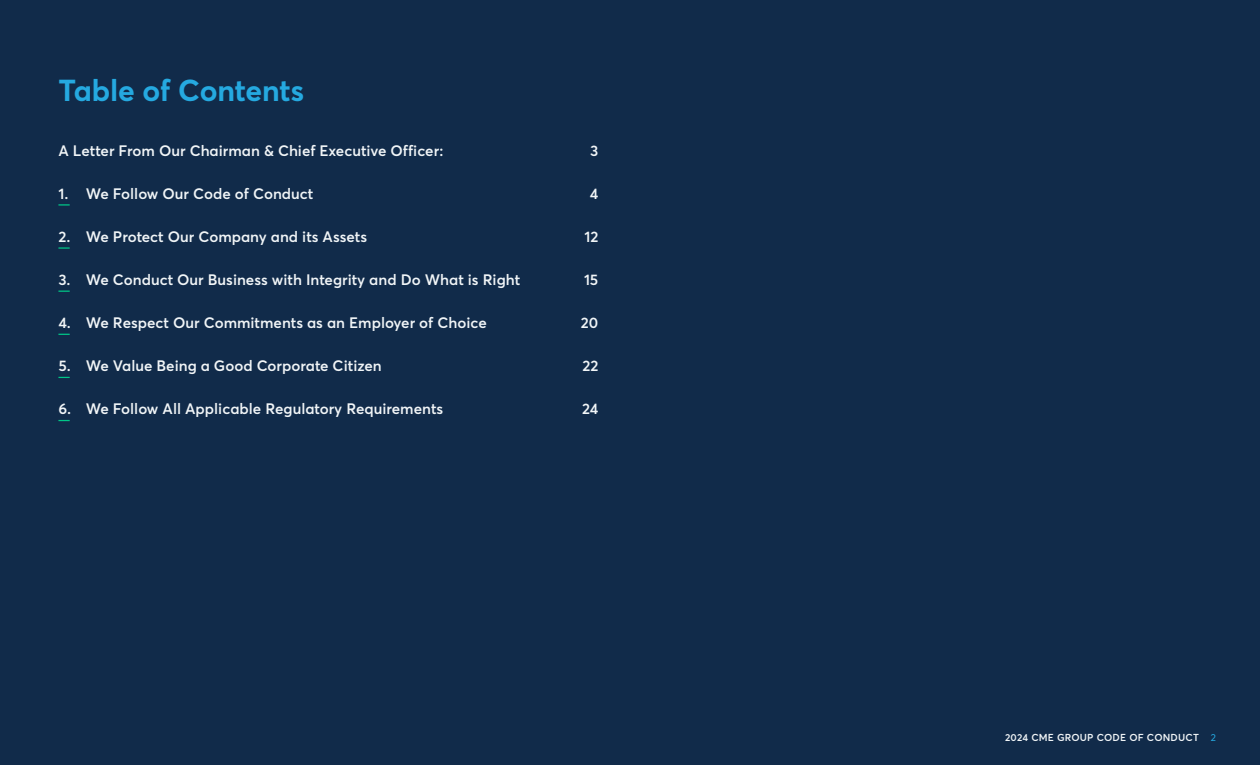
<style>
.page{position:relative;width:1260px;height:765px;background:#112b4a}
.page>*{position:absolute;margin:0;border:0;box-sizing:border-box;transform-origin:0 0}
.t1{font:700 30px "Averta";letter-spacing:-.005em;color:#25a9e0}
.t2{font:600 15px "Averta";color:#f1f5f7}
.t3{font:600 10px "Averta";letter-spacing:.02em;color:#f1f5f7}
.s1{font-weight:400;color:#25a9e0}
</style>
<div class="page">
<svg style="left:58px;top:204px;width:12px;height:2px"></svg>
<svg style="left:58px;top:247px;width:12px;height:2px"></svg>
<svg style="left:58px;top:291px;width:12px;height:1px"></svg>
<svg style="left:58px;top:334px;width:12px;height:1px"></svg>
<svg style="left:58px;top:377px;width:12px;height:1px"></svg>
<svg style="left:58px;top:420px;width:12px;height:1px"></svg>
<h1 class="t1" style="left:58px;top:69px;width:247px">Table of Contents</h1>
<p class="t2" style="left:58px;top:140px;width:386px">A Letter From Our Chairman &amp; Chief Executive Officer:</p>
<p class="t2" style="left:590px;top:140px;width:10px">3</p>
<p class="t2" style="left:58px;top:183px;width:256px">1. We Follow Our Code of Conduct</p>
<p class="t2" style="left:590px;top:183px;width:10px">4</p>
<p class="t2" style="left:58px;top:226px;width:310px">2. We Protect Our Company and its Assets</p>
<p class="t2" style="left:584px;top:226px;width:15px">12</p>
<p class="t2" style="left:58px;top:269px;width:463px">3. We Conduct Our Business with Integrity and Do What is Right</p>
<p class="t2" style="left:584px;top:269px;width:16px">15</p>
<p class="t2" style="left:58px;top:312px;width:430px">4. We Respect Our Commitments as an Employer of Choice</p>
<p class="t2" style="left:581px;top:312px;width:19px">20</p>
<p class="t2" style="left:58px;top:355px;width:325px">5. We Value Being a Good Corporate Citizen</p>
<p class="t2" style="left:582px;top:355px;width:17px">22</p>
<p class="t2" style="left:58px;top:398px;width:386px">6. We Follow All Applicable Regulatory Requirements</p>
<p class="t2" style="left:582px;top:398px;width:18px">24</p>
<p class="t3" style="left:1005px;top:730px;width:212px">2024 CME GROUP CODE OF CONDUCT <span class="s1">2</span></p>
</div>
